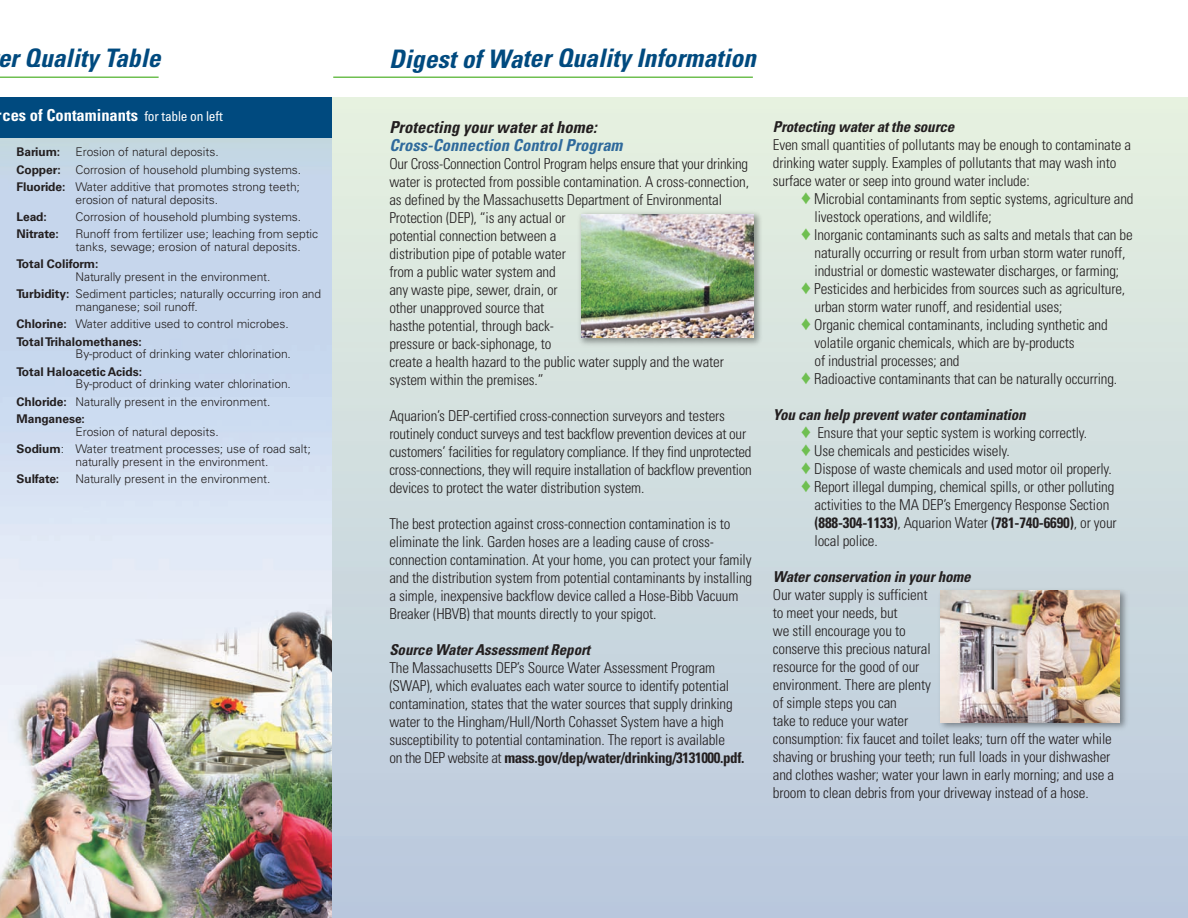
<style>
.page{position:relative;width:1188px;height:918px;background:#fff}
.page>*{position:absolute;margin:0;border:0;box-sizing:border-box;transform-origin:0 0}
.t1{font:italic 700 condensed 25.5px "Univers";letter-spacing:.005em;color:#004a7f}
.t2{font:700 condensed 16.5px "Univers";color:#fff}
.t3{font:italic 700 condensed 16.5px "Univers";letter-spacing:.005em;color:#2f6a9c}
.t4{font:italic 700 condensed 16.5px "Univers";letter-spacing:.005em;color:#231f20}
.t5{font:300 condensed 15px/18px "Univers";letter-spacing:-.01em;color:#231f20}
.t6{font:italic 700 condensed 15px "Univers";letter-spacing:-.005em;color:#231f20}
.t7{font:300 12px/17.2px "Univers";letter-spacing:-.005em;color:#231f20}
.t8{font:700 12px "Univers";letter-spacing:-.005em;color:#231f20}
.s1{font-weight:400;font-size:13.5px}
.s2{font-weight:700}
</style>
<div class="page">
<img style="left:0;top:138px;width:332px;height:780px">
<div style="left:0;top:97px;width:333px;height:41px;background:#004a7f"></div>
<hr style="left:0;top:76px;width:159px;height:2px;background:#6fbf51">
<hr style="left:333px;top:76px;width:420px;height:2px;background:#6fbf51">
<svg style="left:332px;top:97px;width:1px;height:821px"></svg>
<div style="left:333px;top:97px;width:855px;height:821px;background:linear-gradient(to bottom,#e6f1e0,#b9c7dd)"></div>
<img style="left:935px;top:584px;width:198px;height:151px">
<img style="left:941px;top:591px;width:179px;height:131px">
<img style="left:575px;top:208px;width:191px;height:142px">
<img style="left:581px;top:214px;width:173px;height:123px">
<svg style="left:802px;top:192px;width:8px;height:12px"></svg>
<svg style="left:802px;top:228px;width:8px;height:12px"></svg>
<svg style="left:802px;top:282px;width:8px;height:12px"></svg>
<svg style="left:802px;top:318px;width:8px;height:12px"></svg>
<svg style="left:802px;top:372px;width:8px;height:12px"></svg>
<svg style="left:802px;top:426px;width:8px;height:12px"></svg>
<svg style="left:802px;top:444px;width:8px;height:12px"></svg>
<svg style="left:802px;top:462px;width:8px;height:12px"></svg>
<svg style="left:802px;top:480px;width:8px;height:12px"></svg>
<h1 class="t1" style="left:-3px;top:49px;width:165px">er Quality Table</h1>
<h1 class="t1" style="left:389px;top:49px;width:368px">Digest of Water Quality Information</h1>
<p class="t2" style="left:-3px;top:109px;width:227px">rces of Contaminants <span class="s1">for table on left</span></p>
<p class="t8" style="left:16px;top:148px;width:45px">Barium:</p>
<p class="t7" style="left:16px;top:145px;width:286px;text-indent:59px">Erosion of natural deposits.<br><span class="s2">Copper:</span> Corrosion of household plumbing systems.<br><span class="s2">Fluoride:</span> Water additive that promotes strong teeth;</p>
<p class="t7" style="left:75px;top:192px;width:144px">erosion of natural deposits.</p>
<p class="t8" style="left:16px;top:212px;width:32px">Lead:</p>
<p class="t7" style="left:75px;top:209px;width:227px">Corrosion of household plumbing systems.</p>
<p class="t8" style="left:16px;top:230px;width:44px">Nitrate:</p>
<p class="t7" style="left:75px;top:229px;width:244px;line-height:12.8px">Runoff from fertilizer use; leaching from septic tanks, sewage; erosion of natural deposits.</p>
<p class="t8" style="left:16px;top:260px;width:83px">Total Coliform:</p>
<p class="t7" style="left:16px;top:269px;width:306px;text-indent:59px">Naturally present in the environment.<br><span class="s2">Turbidity:</span> Sediment particles; naturally occurring iron and</p>
<p class="t7" style="left:16px;top:299px;width:274px;text-indent:59px">manganese; soil runoff.<br><span class="s2">Chlorine:</span> Water additive used to control microbes.<br><span class="s2">Total Trihalomethanes:</span></p>
<p class="t7" style="left:75px;top:347px;width:217px">By-product of drinking water chlorination.</p>
<p class="t8" style="left:16px;top:367px;width:127px">Total Haloacetic Acids:</p>
<p class="t7" style="left:16px;top:377px;width:276px;text-indent:59px">By-product of drinking water chlorination.<br><span class="s2">Chloride:</span> Naturally present in the environment.<br><span class="s2">Manganese:</span></p>
<p class="t7" style="left:16px;top:424px;width:296px;text-indent:59px">Erosion of natural deposits.<br><span class="s2">Sodium</span>: Water treatment processes; use of road salt;</p>
<p class="t7" style="left:75px;top:454px;width:195px">naturally present in the environment.</p>
<p class="t8" style="left:16px;top:474px;width:44px">Sulfate:</p>
<p class="t7" style="left:75px;top:471px;width:197px">Naturally present in the environment.</p>
<p class="t4" style="left:389px;top:121px;width:209px">Protecting your water at home:</p>
<p class="t3" style="left:389px;top:139px;width:235px">Cross-Connection Control Program</p>
<p class="t5" style="left:389px;top:156px;width:361px">Our Cross-Connection Control Program helps ensure that your drinking water is protected from possible contamination. A cross-connection, as defined by the Massachusetts Department of Environmental Protection (DEP), “is any actual or<br>potential connection between a<br>distribution pipe of potable water<br>from a public water system and<br>any waste pipe, sewer, drain, or<br>other unapproved source that<br>hasthe potential, through back-<br>pressure or back-siphonage, to<br>create a health hazard to the public water supply and the water system within the premises.”</p>
<p class="t5" style="left:389px;top:408px;width:364px">Aquarion’s DEP-certified cross-connection surveyors and testers routinely conduct surveys and test backflow prevention devices at our customers’ facilities for regulatory compliance. If they find unprotected cross-connections, they will require installation of backflow prevention devices to protect the water distribution system.</p>
<p class="t5" style="left:389px;top:516px;width:364px">The best protection against cross-connection contamination is to eliminate the link. Garden hoses are a leading cause of cross&shy;connection contamination. At your home, you can protect your family and the distribution system from potential contaminants by installing a simple, inexpensive backflow device called a Hose-Bibb Vacuum Breaker (HBVB) that mounts directly to your spigot.</p>
<p class="t6" style="left:389px;top:644px;width:202px">Source Water Assessment Report</p>
<p class="t5" style="left:389px;top:660px;width:357px">The Massachusetts DEP’s Source Water Assessment Program (SWAP), which evaluates each water source to identify potential contamination, states that the water sources that supply drinking water to the Hingham/Hull/North Cohasset System have a high susceptibility to potential contamination. The report is available<br>on the DEP website at <span class="s2">mass.gov/dep/water/drinking/3131000.pdf.</span></p>
<p class="t6" style="left:773px;top:121px;width:183px">Protecting water at the source</p>
<p class="t5" style="left:773px;top:137px;width:360px">Even small quantities of pollutants may be enough to contaminate a drinking water supply. Examples of pollutants that may wash into surface water or seep into ground water include:</p>
<p class="t5" style="left:814px;top:191px;width:321px">Microbial contaminants from septic systems, agriculture and livestock operations, and wildlife;<br>Inorganic contaminants such as salts and metals that can be naturally occurring or result from urban storm water runoff, industrial or domestic wastewater discharges, or farming; Pesticides and herbicides from sources such as agriculture, urban storm water runoff, and residential uses;<br>Organic chemical contaminants, including synthetic and volatile organic chemicals, which are by-products<br>of industrial processes; and<br>Radioactive contaminants that can be naturally occurring.</p>
<p class="t6" style="left:773px;top:409px;width:254px">You can help prevent water contamination</p>
<p class="t5" style="left:814px;top:425px;width:304px">Ensure that your septic system is working correctly.<br>Use chemicals and pesticides wisely.<br>Dispose of waste chemicals and used motor oil properly.<br>Report illegal dumping, chemical spills, or other polluting activities to the MA DEP’s Emergency Response Section <span class="s2">(888-304-1133)</span>, Aquarion Water <span class="s2">(781-740-6690)</span>, or your local police.</p>
<p class="t6" style="left:773px;top:571px;width:199px">Water conservation in your home</p>
<p class="t5" style="left:773px;top:587px;width:343px">Our water supply is sufficient<br>to meet your needs, but<br>we still encourage you to<br>conserve this precious natural<br>resource for the good of our<br>environment. There are plenty<br>of simple steps you can<br>take to reduce your water<br>consumption: fix faucet and toilet leaks; turn off the water while shaving or brushing your teeth; run full loads in your dishwasher and clothes washer; water your lawn in early morning; and use a broom to clean debris from your driveway instead of a hose.</p>
</div>
